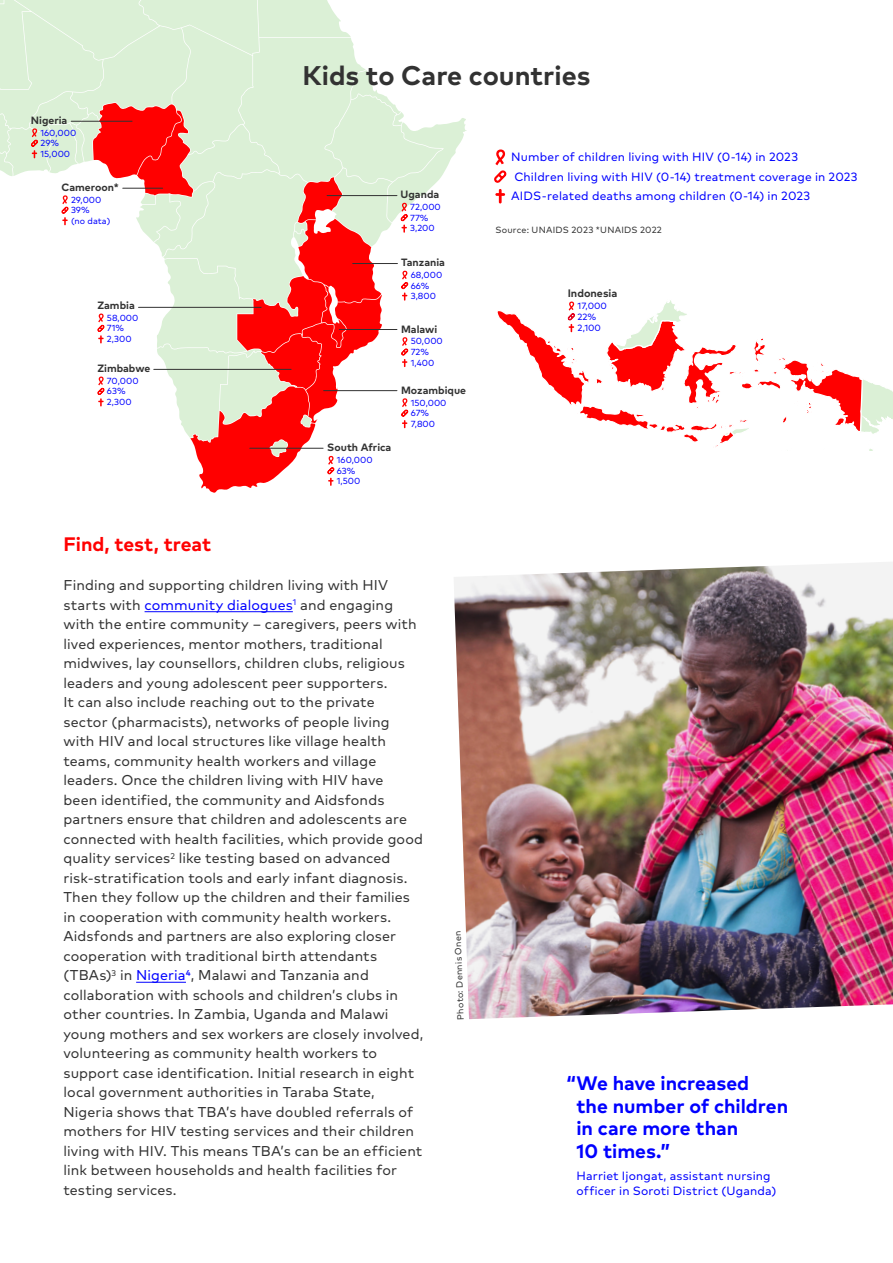
<style>
.page{position:relative;width:893px;height:1263px;background:#fff}
.page>*{position:absolute;margin:0;border:0;box-sizing:border-box;transform-origin:0 0}
.t1{font:700 27px "FF Mark Pro AF";color:#323232}
.t2{font:700 19.5px/22.5px "FF Mark Pro AF";color:#00f}
.t3{font:700 19.5px "FF Mark Pro AF";letter-spacing:-.005em;color:#f00}
.t4{font:14.25px/19.5px "FF Mark Pro AF";letter-spacing:.005em;color:#323232}
.t5{font:12px/19.5px "FF Mark Pro AF";letter-spacing:.015em;color:#00f}
.t6{font:700 10.8px "FF Mark Pro AF";color:#323232}
.t7{font:700 10.65px "FF Mark Pro AF";color:#323232}
.t8{font:9px "FF Mark Pro AF";letter-spacing:.025em;color:#323232}
.t9{font:9px/10.8px "FF Mark Pro AF";color:#00f}
.t10{font:8.85px/10.6px "FF Mark Pro AF";color:#00f}
.s1{color:#00f}
</style>
<div class="page">
<img style="left:454px;top:562px;width:439px;height:457px">
<hr style="left:145px;top:611px;width:148px;height:1px;background:#00f">
<hr style="left:136px;top:982px;width:50px;height:1px;background:#00f">
<svg style="left:507px;top:314px;width:316px;height:111px"></svg>
<svg style="left:620px;top:365px;width:273px;height:86px"></svg>
<svg style="left:611px;top:300px;width:78px;height:51px"></svg>
<svg style="left:567px;top:301px;width:8px;height:31px"></svg>
<svg style="left:0;top:0;width:507px;height:493px"></svg>
<p class="t7" style="left:31px;top:112px;width:38px">Nigeria</p>
<p class="t10" style="left:40px;top:126px;width:37px">160,000<br>29%<br>15,000</p>
<p class="t7" style="left:61px;top:179px;width:59px">Cameroon*</p>
<p class="t10" style="left:71px;top:193px;width:41px">29,000<br>39%<br>(no data)</p>
<p class="t7" style="left:97px;top:297px;width:39px">Zambia</p>
<p class="t10" style="left:107px;top:312px;width:33px">58,000<br>71%<br>2,300</p>
<p class="t7" style="left:97px;top:360px;width:54px">Zimbabwe</p>
<p class="t10" style="left:107px;top:375px;width:33px">70,000<br>63%<br>2,300</p>
<h1 class="t1" style="left:303px;top:55px;width:289px">Kids to Care countries</h1>
<p class="t7" style="left:327px;top:439px;width:66px">South Africa</p>
<p class="t10" style="left:337px;top:454px;width:37px">160,000<br>63%<br>1,500</p>
<p class="t7" style="left:401px;top:186px;width:40px">Uganda</p>
<p class="t10" style="left:410px;top:201px;width:32px">72,000<br>77%<br>3,200</p>
<p class="t7" style="left:401px;top:254px;width:45px">Tanzania</p>
<p class="t10" style="left:411px;top:269px;width:33px">68,000<br>66%<br>3,800</p>
<p class="t7" style="left:401px;top:321px;width:38px">Malawi</p>
<p class="t10" style="left:411px;top:335px;width:34px">50,000<br>72%<br>1,400</p>
<p class="t7" style="left:401px;top:382px;width:67px">Mozambique</p>
<p class="t10" style="left:411px;top:396px;width:37px">150,000<br>67%<br>7,800</p>
<p class="t5" style="left:511px;top:146px;width:348px">Number of children living with HIV (0-14) in 2023<br>Children living with HIV (0-14) treatment coverage in 2023<br>AIDS-related deaths among children (0-14) in 2023</p>
<p class="t8" style="left:495px;top:223px;width:168px">Source: UNAIDS 2023 *UNAIDS 2022</p>
<p class="t6" style="left:568px;top:285px;width:51px">Indonesia</p>
<p class="t9" style="left:578px;top:300px;width:31px">17,000<br>22%<br>2,100</p>
<h2 class="t3" style="left:63px;top:530px;width:149px">Find, test, treat</h2>
<p class="t4" style="left:63px;top:574px;width:361px">Finding and supporting children living with HIV starts with <span class="s1">community dialogues</span><sup>1</sup> and engaging with the entire community – caregivers, peers with lived experiences, mentor mothers, traditional midwives, lay counsellors, children clubs, religious leaders and young adolescent peer supporters.<br>It can also include reaching out to the private<br>sector (pharmacists), networks of people living with HIV and local structures like village health teams, community health workers and village leaders. Once the children living with HIV have<br>been identified, the community and Aidsfonds partners ensure that children and adolescents are connected with health facilities, which provide good quality services<sup>2</sup> like testing based on advanced risk-stratification tools and early infant diagnosis.<br>Then they follow up the children and their families in cooperation with community health workers.<br>Aidsfonds and partners are also exploring closer cooperation with traditional birth attendants (TBAs)<sup>3</sup> in <span class="s1">Nigeria4</span>, Malawi and Tanzania and collaboration with schools and children’s clubs in other countries. In Zambia, Uganda and Malawi young mothers and sex workers are closely involved, volunteering as community health workers to support case identification. Initial research in eight local government authorities in Taraba State, Nigeria shows that TBA’s have doubled referrals of mothers for HIV testing services and their children living with HIV. This means TBA’s can be an efficient link between households and health facilities for testing services.</p>
<p class="t8" style="left:454px;top:1020px;width:91px;rotate:-92deg">Photo: Dennis Onen</p>
<h2 class="t2" style="left:576px;top:1070px;width:213px;text-indent:-10px">“We have increased<br>the number of children in care more than<br>10 times.”</h2>
<p class="t5" style="left:576px;top:1167px;width:201px;line-height:15px">Harriet Ijongat, assistant nursing officer in Soroti District (Uganda)</p>
</div>
